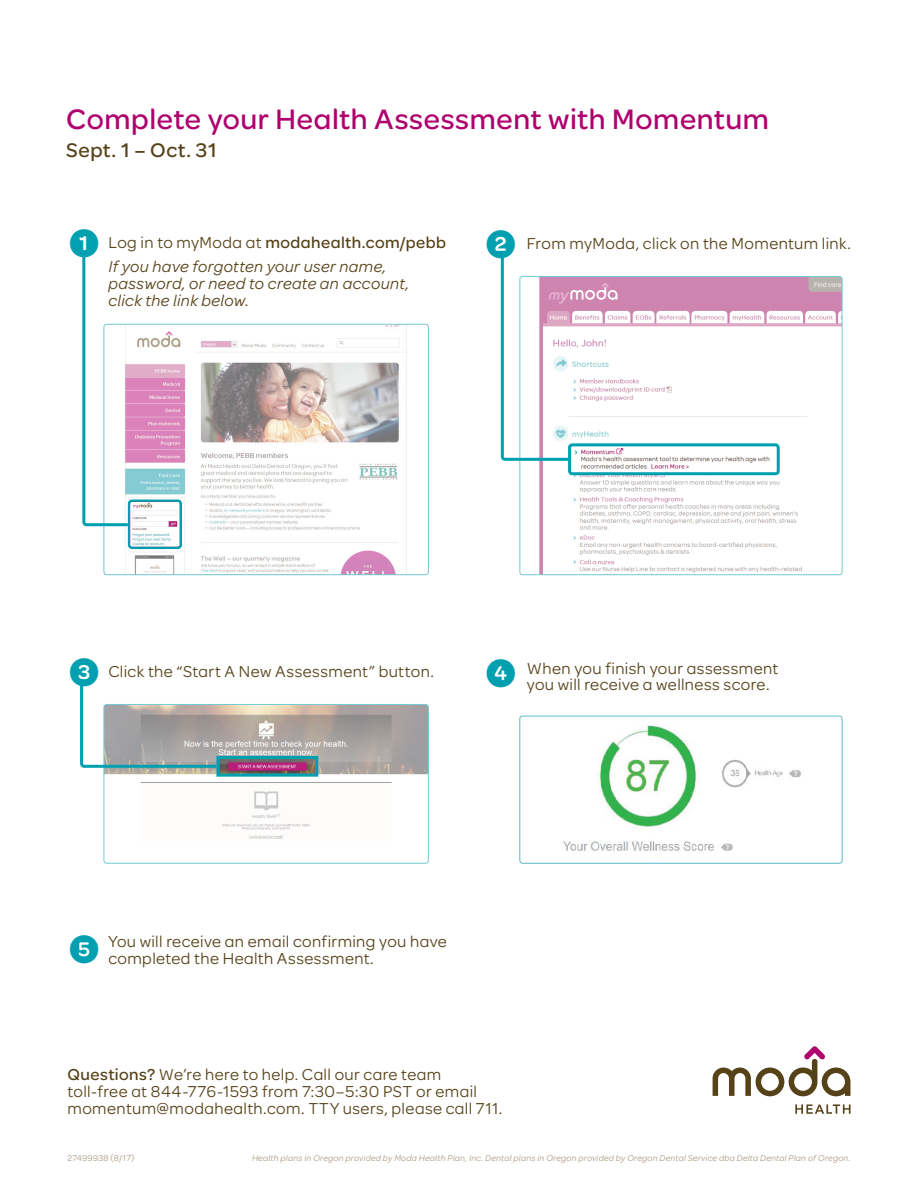
<style>
.page{position:relative;width:918px;height:1188px;background:#fff}
.page>*{position:absolute;margin:0;border:0;box-sizing:border-box;transform-origin:0 0}
.t1{font:500 39.3px "Omnes Moda";color:#00a0b0}
.t2{font:500 30px "Omnes Moda";letter-spacing:.02em;color:#af016e}
.t3{font:500 21px "Omnes Moda";letter-spacing:.025em;color:#564218}
.t4{font:16.8px/16.8px "Omnes Moda";letter-spacing:.025em;color:#564218}
.t5{font:italic 16.8px/23.7px "Omnes Moda";letter-spacing:.02em;color:#564218}
.t6{font:italic 9px "Omnes Moda";letter-spacing:.025em;color:#aa9c83}
.t7{font:9px "Omnes Moda";letter-spacing:.025em;color:#aa9c83}
.s1{font-style:normal}
.s2{font-weight:500;font-style:normal}
.s3{font-weight:500}
</style>
<div class="page">
<img style="left:563px;top:716px;width:279px;height:135px">
<div style="left:519px;top:716px;width:323px;height:148px;border:1px solid #60c2ce;border-radius:3px"></div>
<img style="left:539px;top:278px;width:303px;height:297px">
<div style="left:519px;top:276px;width:323px;height:299px;border:1px solid #00a0b0;border-radius:3px"></div>
<img style="left:572px;top:447px;width:204px;height:24px">
<div style="left:568px;top:443px;width:212px;height:32px;border:3px solid #00a0b0;border-radius:3px"></div>
<svg style="left:500px;top:256px;width:71px;height:206px"></svg>
<svg style="left:795px;top:1104px;width:55px;height:10px"></svg>
<svg style="left:713px;top:1046px;width:137px;height:50px"></svg>
<img style="left:104px;top:326px;width:303px;height:249px">
<div style="left:104px;top:324px;width:325px;height:251px;border:1px solid #00a0b0;border-radius:3px"></div>
<img style="left:131px;top:502px;width:48px;height:44px">
<div style="left:128px;top:499px;width:54px;height:50px;border:2px solid #00a0b0;border-radius:3px"></div>
<svg style="left:82px;top:256px;width:49px;height:272px"></svg>
<img style="left:106px;top:706px;width:321px;height:133px">
<div style="left:104px;top:704px;width:325px;height:160px;border:1px solid #00a0b0;border-radius:3px"></div>
<img style="left:220px;top:760px;width:94px;height:13px">
<div style="left:216px;top:756px;width:102px;height:21px;border:3px solid #00a0b0"></div>
<svg style="left:80px;top:684px;width:139px;height:85px"></svg>
<h2 class="t2" style="left:66px;top:98px;width:704px">Complete your Health Assessment with Momentum</h2>
<p class="t3" style="left:66px;top:136px;width:152px">Sept. 1 – Oct. 31</p>
<h1 class="t1" style="left:69px;top:216px;width:31px">1</h1>
<p class="t5" style="left:108px;top:230px;width:339px"><span class="s1">Log in to myModa at</span> <span class="s2">modahealth.com/pebb<br></span>If you have forgotten your user name,</p>
<p class="t5" style="left:108px;top:274px;width:302px;line-height:16.8px">password, or need to create an account, click the link below.</p>
<h1 class="t1" style="left:486px;top:217px;width:31px">2</h1>
<p class="t4" style="left:527px;top:234px;width:326px">From myModa, click on the Momentum link.</p>
<h1 class="t1" style="left:69px;top:645px;width:31px">3</h1>
<p class="t4" style="left:108px;top:662px;width:327px">Click the “Start A New Assessment” button.</p>
<h1 class="t1" style="left:486px;top:646px;width:31px">4</h1>
<p class="t4" style="left:527px;top:659px;width:253px">When you finish your assessment you will receive a wellness score.</p>
<h1 class="t1" style="left:69px;top:922px;width:31px">5</h1>
<p class="t4" style="left:108px;top:932px;width:340px">You will receive an email confirming you have completed the Health Assessment.</p>
<p class="t4" style="left:68px;top:1065px;width:436px"><span class="s3">Questions?</span> We’re here to help. Call our care team toll-free at 844-776-1593 from 7:30–5:30 PST or email momentum@modahealth.com. TTY users, please call 711.</p>
<p class="t7" style="left:68px;top:1152px;width:68px">27499938 (8/17)</p>
<p class="t6" style="left:252px;top:1152px;width:600px">Health plans in Oregon provided by Moda Health Plan, Inc. Dental plans in Oregon provided by Oregon Dental Service dba Delta Dental Plan of Oregon.</p>
</div>
